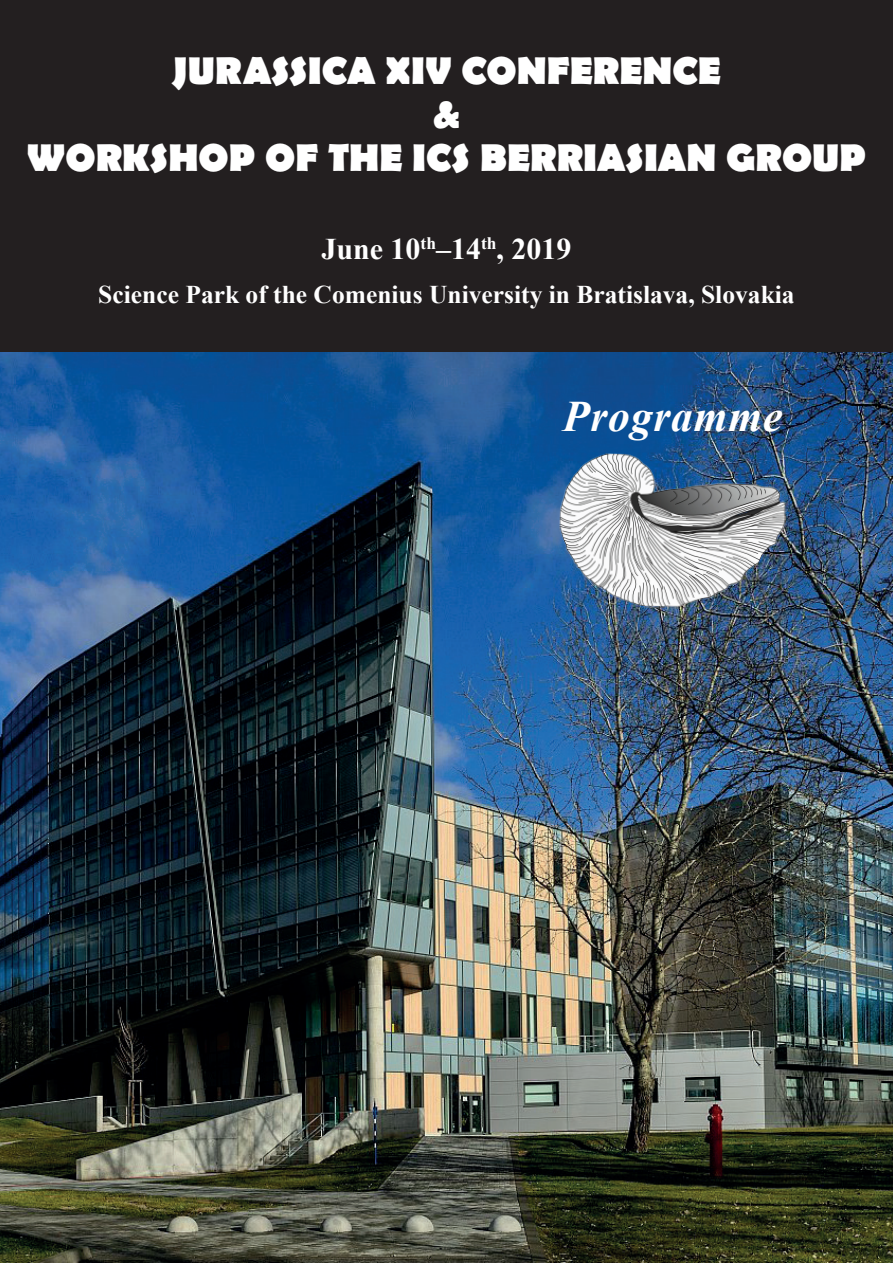
<style>
.page{position:relative;width:893px;height:1263px;background:#fff}
.page>*{position:absolute;margin:0;border:0;box-sizing:border-box;transform-origin:0 0}
.t1{font:italic 700 43.5px "Times New Roman";letter-spacing:.02em;color:#fff}
.t2{font:700 39px/43.5px "Berlin Sans";color:#fff;text-align:center}
.t3{font:700 30px "Times New Roman";color:#fff}
.t4{font:700 25.5px "Times New Roman";color:#fff}
</style>
<div class="page">
<img style="left:0;top:352px;width:893px;height:911px">
<div style="left:0;top:0;width:893px;height:352px;background:#231f20"></div>
<img style="left:558px;top:453px;width:229px;height:157px">
<h2 class="t2" style="left:27px;top:50px;width:840px">JURASSICA XIV CONFERENCE<br>&amp;<br>WORKSHOP OF THE ICS BERRIASIAN GROUP</h2>
<p class="t3" style="left:321px;top:228px;width:252px">June 10<sup>th</sup>–14<sup>th</sup>, 2019</p>
<p class="t4" style="left:98px;top:276px;width:698px">Science Park of the Comenius University in Bratislava, Slovakia</p>
<h1 class="t1" style="left:563px;top:386px;width:221px">Programme</h1>
</div>
